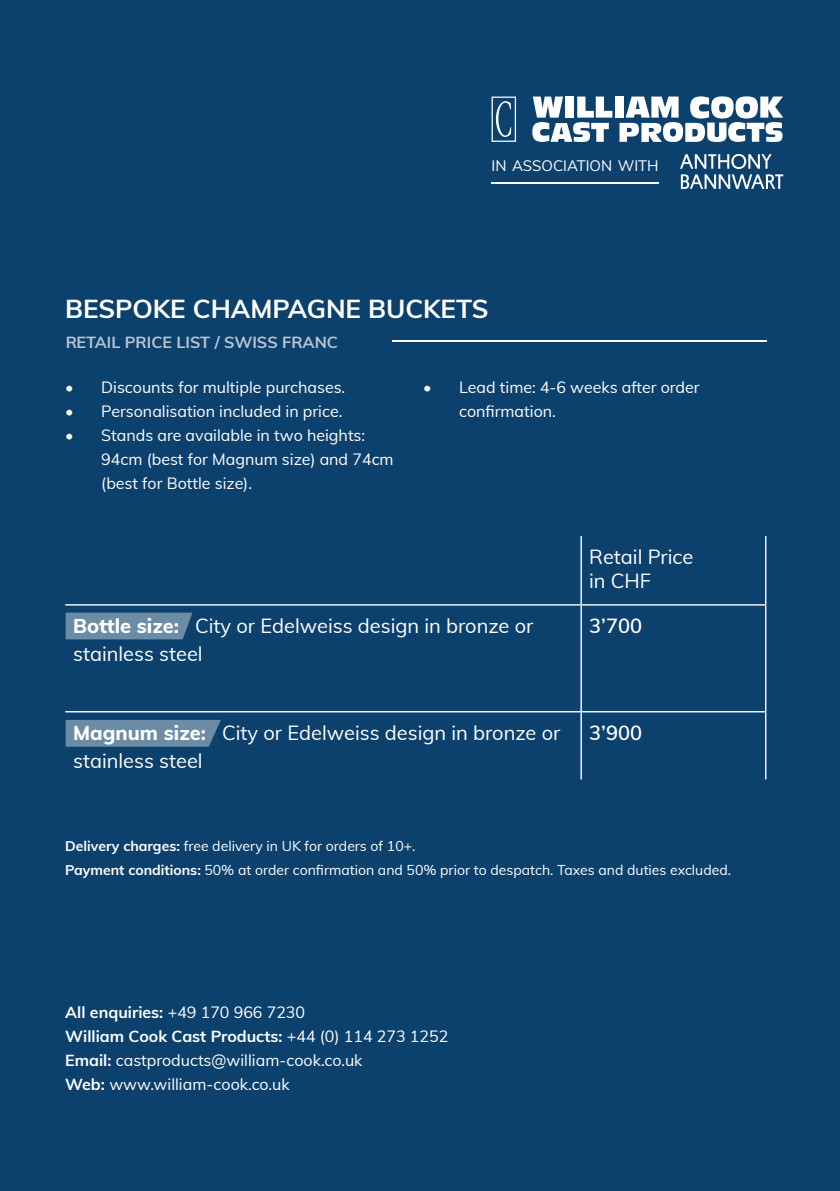
<style>
.page{position:relative;width:840px;height:1191px;background:#fff}
.page>*{position:absolute;margin:0;border:0;box-sizing:border-box;transform-origin:0 0}
.t1{font:700 26px "Muli";color:#fff}
.t2{font:20px/28px "Muli";color:#fff}
.t3{font:600 20px "Muli";color:#fff}
.t4{font:700 16.2px "Muli";color:#fff}
.t5{font:16px/24px "Muli";color:#fff}
.t6{font:700 16px "Muli";color:#fff}
.t7{font:14.8px "Muli";color:#fff}
.t8{font:14px "Muli";color:#fff}
.s1{font-weight:800}
.s2{font-weight:700}
.s3{font-weight:400}
</style>
<div class="page">
<div style="left:0;top:0;width:839px;height:1191px;background:#0d416d"></div>
<svg style="left:491px;top:97px;width:24px;height:45px"></svg>
<div style="left:614px;top:97px;width:9px;height:21px;background:#fff"></div>
<svg style="left:532px;top:97px;width:80px;height:45px"></svg>
<svg style="left:619px;top:96px;width:163px;height:46px"></svg>
<svg style="left:680px;top:154px;width:102px;height:35px"></svg>
<hr style="left:491px;top:182px;width:167px;height:2px;background:#fff">
<hr style="left:580px;top:536px;width:1px;height:68px;background:#fff">
<hr style="left:65px;top:604px;width:516px;height:1px;background:#fff">
<hr style="left:581px;top:604px;width:185px;height:1px;background:#fff">
<hr style="left:580px;top:605px;width:1px;height:106px;background:#fff">
<hr style="left:65px;top:711px;width:516px;height:1px;background:#fff">
<hr style="left:581px;top:711px;width:185px;height:1px;background:#fff">
<hr style="left:580px;top:712px;width:1px;height:67px;background:#fff">
<hr style="left:764px;top:536px;width:2px;height:68px;background:#fff">
<hr style="left:764px;top:605px;width:2px;height:106px;background:#fff">
<hr style="left:764px;top:712px;width:2px;height:67px;background:#fff">
<svg style="left:66px;top:612px;width:126px;height:27px;background:#6687a2"></svg>
<div style="left:66px;top:720px;width:155px;height:26px;background:#6c8ca6"></div>
<hr style="left:391px;top:340px;width:375px;height:2px;background:#fff">
<p class="t7" style="left:491px;top:155px;width:168px">IN ASSOCIATION WITH</p>
<p class="t1" style="left:65px;top:290px;width:424px">BESPOKE CHAMPAGNE BUCKETS</p>
<p class="t4" style="left:65px;top:330px;width:274px">RETAIL PRICE LIST / SWISS FRANC</p>
<p class="t5" style="left:65px;top:374px;width:281px">• Discounts for multiple purchases.</p>
<p class="t5" style="left:65px;top:398px;width:278px">• Personalisation included in price.</p>
<p class="t5" style="left:101px;top:422px;width:294px;text-indent:-36px">• Stands are available in two heights:<br>94cm (best for Magnum size) and 74cm (best for Bottle size).</p>
<p class="t5" style="left:459px;top:374px;width:242px;text-indent:-36px">• Lead time: 4-6 weeks after order confirmation.</p>
<p class="t2" style="left:589px;top:544px;width:106px;line-height:24px">Retail Price in CHF</p>
<p class="t2" style="left:73px;top:611px;width:461px"><span class="s1">Bottle size:</span> City or Edelweiss design in bronze or stainless steel</p>
<p class="t3" style="left:589px;top:611px;width:54px">3’700</p>
<p class="t2" style="left:73px;top:717px;width:488px"><span class="s1">Magnum size:</span> City or Edelweiss design in bronze or stainless steel</p>
<p class="t3" style="left:589px;top:718px;width:54px">3’900</p>
<p class="t8" style="left:65px;top:835px;width:351px"><span class="s2">Delivery charges:</span> free delivery in UK for orders of 10+.</p>
<p class="t8" style="left:65px;top:859px;width:667px"><span class="s2">Payment conditions:</span> 50% at order confirmation and 50% prior to despatch. Taxes and duties excluded.</p>
<p class="t6" style="left:65px;top:1000px;width:241px">All enquiries: <span class="s3">+49 170 966 7230</span></p>
<p class="t6" style="left:65px;top:1024px;width:384px">William Cook Cast Products: <span class="s3">+44 (0) 114 273 1252</span></p>
<p class="t5" style="left:65px;top:1047px;width:299px"><span class="s2">Email:</span> castproducts@william-cook.co.uk</p>
<p class="t5" style="left:65px;top:1071px;width:226px"><span class="s2">Web:</span> www.william-cook.co.uk</p>
</div>
